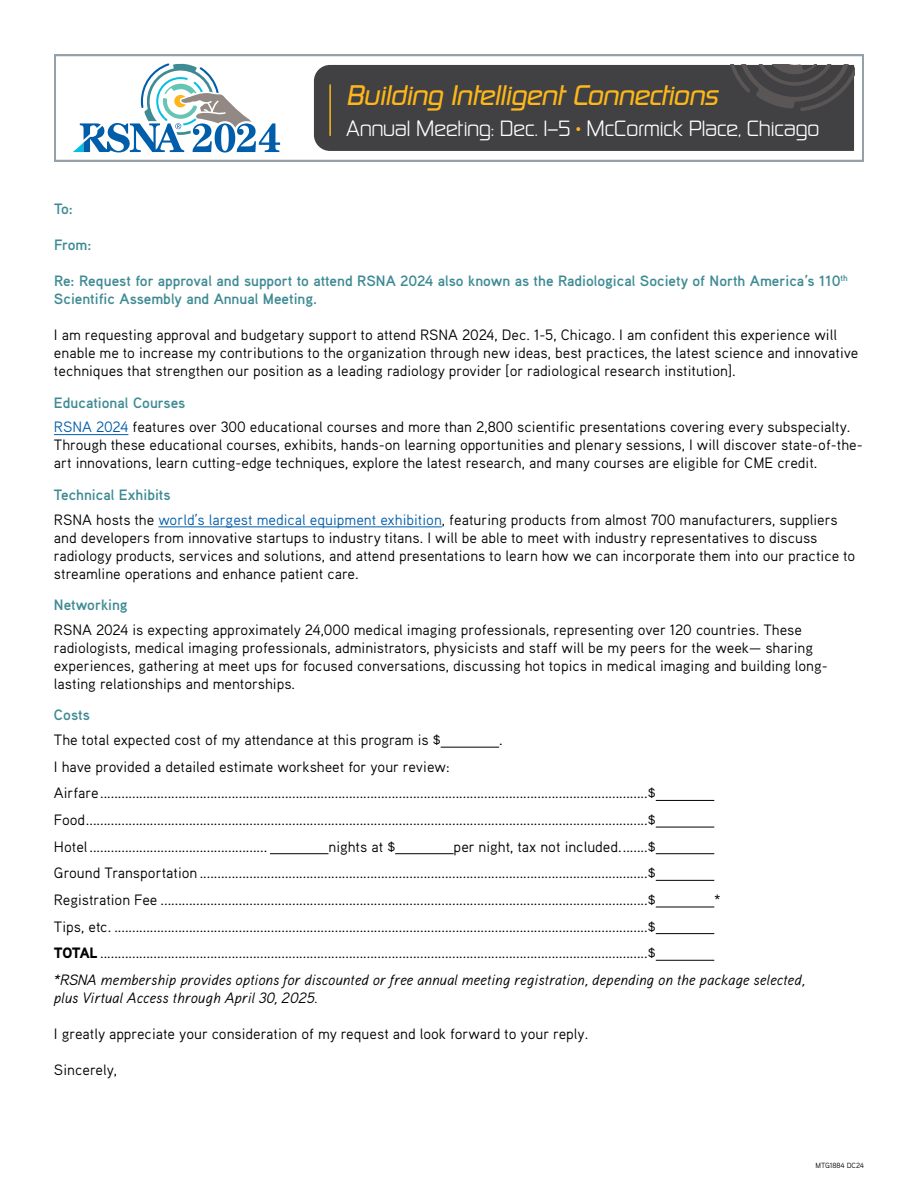
<style>
.page{position:relative;width:918px;height:1188px;background:#fff}
.page>*{position:absolute;margin:0;border:0;box-sizing:border-box;transform-origin:0 0}
.t1{font:italic 500 25.35px "Sol Pro";color:#fdb71a}
.t2{font:19.8px "Sol Pro";color:#fff}
.t3{font:15px/18px "Aaux Pro OT";color:#000}
.t4{font:700 15px/18px "Aaux Pro OT";color:#3e8b94}
.t5{font:italic 15px "Aaux Pro OT";color:#000}
.t6{font:7.5px "Aaux Pro OT";color:#000}
.s1{color:#fdb71a}
.s2{font-weight:700;color:#3e8b94}
.s3{color:#005daa}
.s4{font-weight:900}
.s5{font-style:italic}
</style>
<div class="page">
<hr style="left:54px;top:434px;width:74px;height:1px;background:#005daa">
<hr style="left:158px;top:526px;width:284px;height:1px;background:#005daa">
<hr style="left:441px;top:747px;width:58px;height:1px;background:#000">
<hr style="left:656px;top:800px;width:58px;height:1px;background:#000">
<hr style="left:656px;top:827px;width:58px;height:1px;background:#000">
<hr style="left:270px;top:853px;width:58px;height:1px;background:#000">
<hr style="left:395px;top:853px;width:59px;height:1px;background:#000">
<hr style="left:656px;top:853px;width:58px;height:1px;background:#000">
<hr style="left:656px;top:880px;width:58px;height:1px;background:#000">
<hr style="left:656px;top:907px;width:58px;height:1px;background:#000">
<hr style="left:656px;top:933px;width:58px;height:1px;background:#000">
<hr style="left:656px;top:960px;width:58px;height:1px;background:#000">
<div style="left:54px;top:54px;width:810px;height:108px;border:2px solid #95a0a9"></div>
<div style="left:314px;top:65px;width:540px;height:86px;background:#414042"></div>
<svg style="left:73px;top:63px;width:207px;height:90px"></svg>
<hr style="left:329px;top:85px;width:2px;height:50px;background:#fdb71a">
<svg style="left:727px;top:65px;width:127px;height:46px;background:#484647"></svg>
<h1 class="t1" style="left:346px;top:79px;width:373px">Building Intelligent Connections</h1>
<h2 class="t2" style="left:346px;top:116px;width:475px">Annual Meeting: Dec. 1–5 <span class="s1">•</span> McCormick Place, Chicago</h2>
<p class="t4" style="left:54px;top:199px;width:20px">To:</p>
<p class="t4" style="left:54px;top:235px;width:39px">From:</p>
<p class="t4" style="left:54px;top:271px;width:795px">Re: Request for approval and support to attend RSNA 2024 also known as the Radiological Society of North America’s 110<sup>th<br></sup>Scientific Assembly and Annual Meeting.</p>
<p class="t3" style="left:54px;top:325px;width:806px">I am requesting approval and budgetary support to attend RSNA 2024, Dec. 1-5, Chicago. I am confident this experience will enable me to increase my contributions to the organization through new ideas, best practices, the latest science and innovative techniques that strengthen our position as a leading radiology provider [or radiological research institution].</p>
<p class="t3" style="left:54px;top:390px;width:798px;line-height:24.8px"><span class="s2">Educational Courses<br></span><span class="s3">RSNA 2024</span> features over 300 educational courses and more than 2,800 scientific presentations covering every subspecialty.</p>
<p class="t3" style="left:54px;top:436px;width:810px">Through these educational courses, exhibits, hands-on learning opportunities and plenary sessions, I will discover state-of-the&shy;art innovations, learn cutting-edge techniques, explore the latest research, and many courses are eligible for CME credit.</p>
<p class="t3" style="left:54px;top:482px;width:785px;line-height:24.8px"><span class="s2">Technical Exhibits<br></span>RSNA hosts the <span class="s3">world’s largest medical equipment exhibition</span>, featuring products from almost 700 manufacturers, suppliers</p>
<p class="t3" style="left:54px;top:528px;width:803px">and developers from innovative startups to industry titans. I will be able to meet with industry representatives to discuss radiology products, services and solutions, and attend presentations to learn how we can incorporate them into our practice to streamline operations and enhance patient care.</p>
<p class="t4" style="left:54px;top:595px;width:75px">Networking</p>
<p class="t3" style="left:54px;top:620px;width:775px">RSNA 2024 is expecting approximately 24,000 medical imaging professionals, representing over 120 countries. These radiologists, medical imaging professionals, administrators, physicists and staff will be my peers for the week— sharing experiences, gathering at meet ups for focused conversations, discussing hot topics in medical imaging and building long&shy;lasting relationships and mentorships.</p>
<p class="t4" style="left:54px;top:706px;width:37px">Costs</p>
<p class="t3" style="left:54px;top:730px;width:388px">The total expected cost of my attendance at this program is $</p>
<p class="t3" style="left:499px;top:730px;width:5px">.</p>
<p class="t3" style="left:54px;top:753px;width:603px;line-height:26.7px">I have provided a detailed estimate worksheet for your review:<br>Airfare..........................................................................................................................................................$ Food..............................................................................................................................................................$ Hotel ..................................................</p>
<p class="t3" style="left:54px;top:833px;width:603px;line-height:26.7px;text-align:justify;text-indent:400px">per night, tax not included........$ Ground Transportation ..............................................................................................................................$ Registration Fee .........................................................................................................................................$</p>
<p class="t3" style="left:328px;top:837px;width:68px">nights at $</p>
<p class="t3" style="left:714px;top:890px;width:8px">*</p>
<p class="t3" style="left:54px;top:913px;width:753px;line-height:26.7px">Tips, etc. ......................................................................................................................................................$<br><span class="s4">TOTAL</span> ..........................................................................................................................................................$<br><span class="s5">*RSNA membership provides options for discounted or free annual meeting registration, depending on the package selected,</span></p>
<p class="t5" style="left:54px;top:988px;width:265px">plus Virtual Access through April 30, 2025.</p>
<p class="t3" style="left:54px;top:1024px;width:536px">I greatly appreciate your consideration of my request and look forward to your reply.</p>
<p class="t3" style="left:54px;top:1060px;width:65px">Sincerely,</p>
<p class="t6" style="left:815px;top:1160px;width:50px">MTG1884 DC24</p>
</div>
